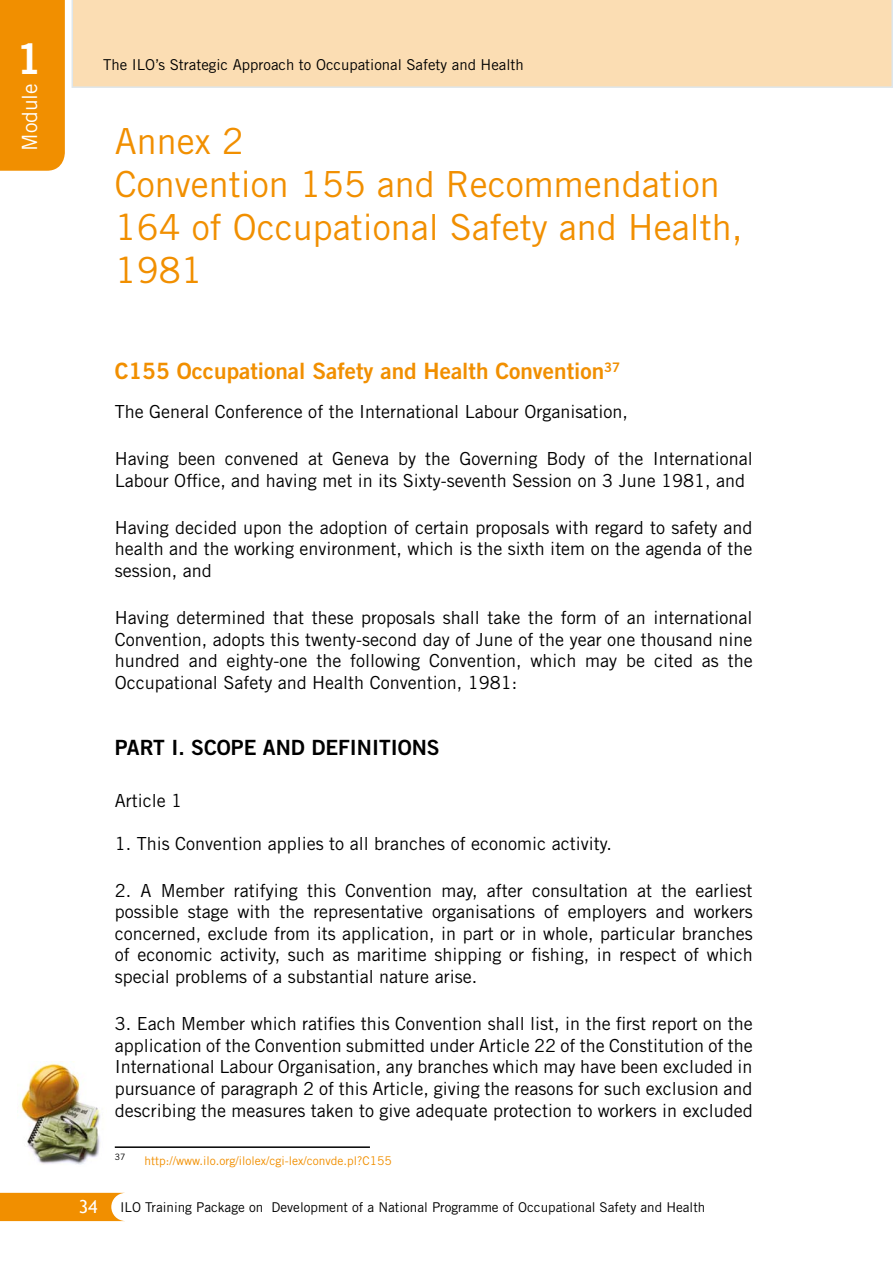
<style>
.page{position:relative;width:893px;height:1263px;background:#fff}
.page>*{position:absolute;margin:0;border:0;box-sizing:border-box;transform-origin:0 0}
.t1{font:42px "Trade Gothic LT Std Bd 2";color:#fff}
.t2{font:36px/43.2px "Trade Gothic LT Std";color:#f18f00}
.t3{font:22.5px "Trade Gothic LT Std Bd 2";color:#f18f00}
.t4{font:21px "Trade Gothic LT Std Bd 2";color:#000}
.t5{font:21px "Trade Gothic LT Std";color:#fff}
.t6{font:18px/21.6px "Trade Gothic LT Std";color:#000;text-align:justify}
.t7{font:18px "Trebuchet MS";color:#fff}
.t8{font:15px "Trade Gothic LT Std";color:#000}
.t9{font:13.5px "Trade Gothic LT Std";color:#000}
.t10{font:12px "Trade Gothic LT Std";color:#f18f00}
.t11{font:8.7px "Trade Gothic LT Std";color:#000}
</style>
<div class="page">
<div style="left:72px;top:0;width:821px;height:88px;background:#fbddb3"></div>
<div style="left:0;top:0;width:65px;height:171px;background:#f18f00"></div>
<svg style="left:0;top:1193px;width:124px;height:28px;background:#f29713"></svg>
<img style="left:20px;top:1061px;width:80px;height:104px">
<hr style="left:115px;top:1146px;width:255px;height:2px;background:#000">
<h1 class="t1" style="left:16px;top:33px;width:27px">1</h1>
<p class="t5" style="left:17px;top:151px;width:69px;rotate:-90deg">Module</p>
<p class="t8" style="left:103px;top:56px;width:422px">The ILO’s Strategic Approach to Occupational Safety and Health</p>
<h2 class="t2" style="left:115px;top:119px;width:629px">Annex 2<br>Convention 155 and Recommendation<br>164 of Occupational Safety and Health,<br>1981</h2>
<p class="t3" style="left:115px;top:357px;width:507px">C155 Occupational Safety and Health Convention<sup>37</sup></p>
<p class="t6" style="left:115px;top:401px;width:514px">The General Conference of the International Labour Organisation,</p>
<p class="t6" style="left:115px;top:448px;width:639px">Having been convened at Geneva by the Governing Body of the International<br>Labour Office, and having met in its Sixty-seventh Session on 3 June 1981, and</p>
<p class="t6" style="left:115px;top:516px;width:639px">Having decided upon the adoption of certain proposals with regard to safety and health and the working environment, which is the sixth item on the agenda of the session, and</p>
<p class="t6" style="left:115px;top:607px;width:639px">Having determined that these proposals shall take the form of an international Convention, adopts this twenty-second day of June of the year one thousand nine hundred and eighty-one the following Convention, which may be cited as the Occupational Safety and Health Convention, 1981:</p>
<p class="t7" style="left:79px;top:1196px;width:20px">34</p>
<p class="t4" style="left:115px;top:735px;width:326px">PART I. SCOPE AND DEFINITIONS</p>
<p class="t6" style="left:115px;top:789px;width:69px">Article 1</p>
<p class="t6" style="left:115px;top:832px;width:499px">1. This Convention applies to all branches of economic activity.</p>
<p class="t6" style="left:115px;top:879px;width:639px">2. A Member ratifying this Convention may, after consultation at the earliest possible stage with the representative organisations of employers and workers concerned, exclude from its application, in part or in whole, particular branches of economic activity, such as maritime shipping or fishing, in respect of which special problems of a substantial nature arise.</p>
<p class="t6" style="left:115px;top:1013px;width:639px">3. Each Member which ratifies this Convention shall list, in the first report on the application of the Convention submitted under Article 22 of the Constitution of the International Labour Organisation, any branches which may have been excluded in pursuance of paragraph 2 of this Article, giving the reasons for such exclusion and describing the measures taken to give adequate protection to workers in excluded</p>
<p class="t11" style="left:115px;top:1152px;width:12px">37</p>
<p class="t10" style="left:145px;top:1154px;width:249px">http://www.ilo.org/ilolex/cgi-lex/convde.pl?C155</p>
<p class="t9" style="left:120px;top:1199px;width:587px">ILO Training Package on Development of a National Programme of Occupational Safety and Health</p>
</div>
